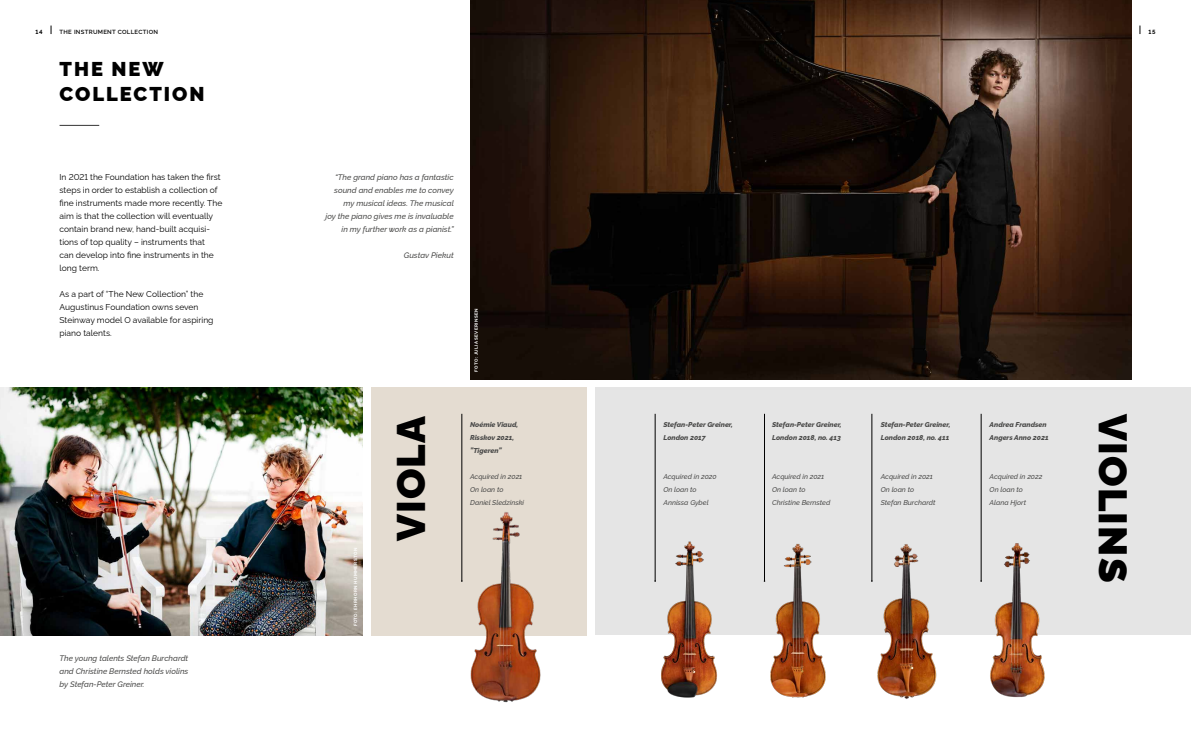
<style>
.page{position:relative;width:1191px;height:752px;background:#fff}
.page>*{position:absolute;margin:0;border:0;box-sizing:border-box;transform-origin:0 0}
.t1{font:900 40px "Raleway";letter-spacing:.03em;color:#000}
.t2{font:900 20px/25px "Raleway";letter-spacing:.1em;color:#000}
.t3{font:8.5px/13px "Raleway";color:#000}
.t4{font:italic 500 8px/13px "Raleway";color:#4a4a49;text-align:right}
.t5{font:italic 500 7.1px/13px "Raleway";color:#4a4a49}
.t6{font:italic 800 7.1px/13px "Raleway";color:#4a4a49}
.t7{font:600 6px "Raleway";letter-spacing:.05em;color:#000}
.t8{font:700 6px "Raleway";color:#000}
.t9{font:700 4.5px "Raleway";letter-spacing:.08em;color:#fff}
</style>
<div class="page">
<img style="left:471px;top:0;width:660px;height:379px">
<div style="left:371px;top:387px;width:216px;height:247px;background:#e4dcd1"></div>
<img style="left:0;top:387px;width:363px;height:247px">
<div style="left:595px;top:387px;width:596px;height:247px;background:#e3e3e3"></div>
<hr style="left:655px;top:413px;width:1px;height:167px;background:#000">
<img style="left:644px;top:525px;width:90px;height:173px">
<hr style="left:60px;top:125px;width:39px;height:1px;background:#000">
<hr style="left:461px;top:413px;width:1px;height:167px;background:#000">
<img style="left:470px;top:512px;width:74px;height:191px">
<img style="left:767px;top:544px;width:70px;height:154px">
<img style="left:874px;top:544px;width:63px;height:155px">
<hr style="left:764px;top:413px;width:1px;height:167px;background:#000">
<hr style="left:871px;top:413px;width:1px;height:167px;background:#000">
<hr style="left:981px;top:413px;width:1px;height:167px;background:#000">
<img style="left:973px;top:530px;width:90px;height:168px">
<p class="t8" style="left:35px;top:27px;width:9px">14</p>
<p class="t7" style="left:60px;top:27px;width:100px">THE INSTRUMENT COLLECTION</p>
<p class="t8" style="left:1148px;top:27px;width:8px">15</p>
<h2 class="t2" style="left:60px;top:54px;width:147px">THE NEW<br>COLLECTION</h2>
<p class="t3" style="left:60px;top:169px;width:164px">In 2021 the Foundation has taken the first steps in order to establish a collection of fine instruments made more recently. The aim is that the collection will eventually contain brand new, hand-built acquisi&shy;tions of top quality – instruments that<br>can develop into fine instruments in the long term.</p>
<p class="t3" style="left:60px;top:286px;width:155px">As a part of “The New Collection” the<br>Augustinus Foundation owns seven<br>Steinway model O available for aspiring piano talents.</p>
<p class="t4" style="left:60px;top:650px;width:130px;text-align:justify">The young talents Stefan Burchardt and Christine Bernsted holds violins by Stefan-Peter Greiner.</p>
<p class="t4" style="left:326px;top:169px;width:130px">“The grand piano has a fantastic sound and enables me to convey my musical ideas. The musical<br>joy the piano gives me is invaluable in my further work as a pianist.”</p>
<p class="t4" style="left:404px;top:247px;width:51px">Gustav Piekut</p>
<p class="t9" style="left:473px;top:371px;width:64px;rotate:-90deg">FOTO: JULIA SEVERINSEN</p>
<p class="t9" style="left:352px;top:626px;width:80px;rotate:-90deg">FOTO: EHRHORN HUMMERSTON</p>
<h1 class="t1" style="left:379px;top:541px;width:127px;rotate:-90deg">VIOLA</h1>
<h1 class="t1" style="left:1144px;top:413px;width:170px;rotate:90deg">VIOLINS</h1>
<p class="t6" style="left:881px;top:417px;width:71px">Stefan-Peter Greiner,<br>London 2018, no. 411</p>
<p class="t5" style="left:881px;top:469px;width:56px">Acquired in 2021<br>On loan to<br>Stefan Burchardt</p>
<p class="t6" style="left:663px;top:417px;width:71px">Stefan-Peter Greiner,<br>London 2017</p>
<p class="t5" style="left:663px;top:469px;width:55px">Acquired in 2020<br>On loan to<br>Annissa Gybel</p>
<p class="t6" style="left:772px;top:417px;width:71px">Stefan-Peter Greiner,<br>London 2018, no. 413</p>
<p class="t5" style="left:772px;top:469px;width:60px">Acquired in 2021<br>On loan to<br>Christine Bernsted</p>
<p class="t6" style="left:470px;top:417px;width:50px">Noémie Viaud,<br>Risskov 2021, ”Tigeren”</p>
<p class="t5" style="left:470px;top:469px;width:55px">Acquired in 2021<br>On loan to<br>Daniel Sledzinski</p>
<p class="t6" style="left:989px;top:417px;width:60px">Andrea Frandsen<br>Angers Anno 2021</p>
<p class="t5" style="left:989px;top:469px;width:54px">Acquired in 2022<br>On loan to<br>Alana Hjort</p>
</div>
